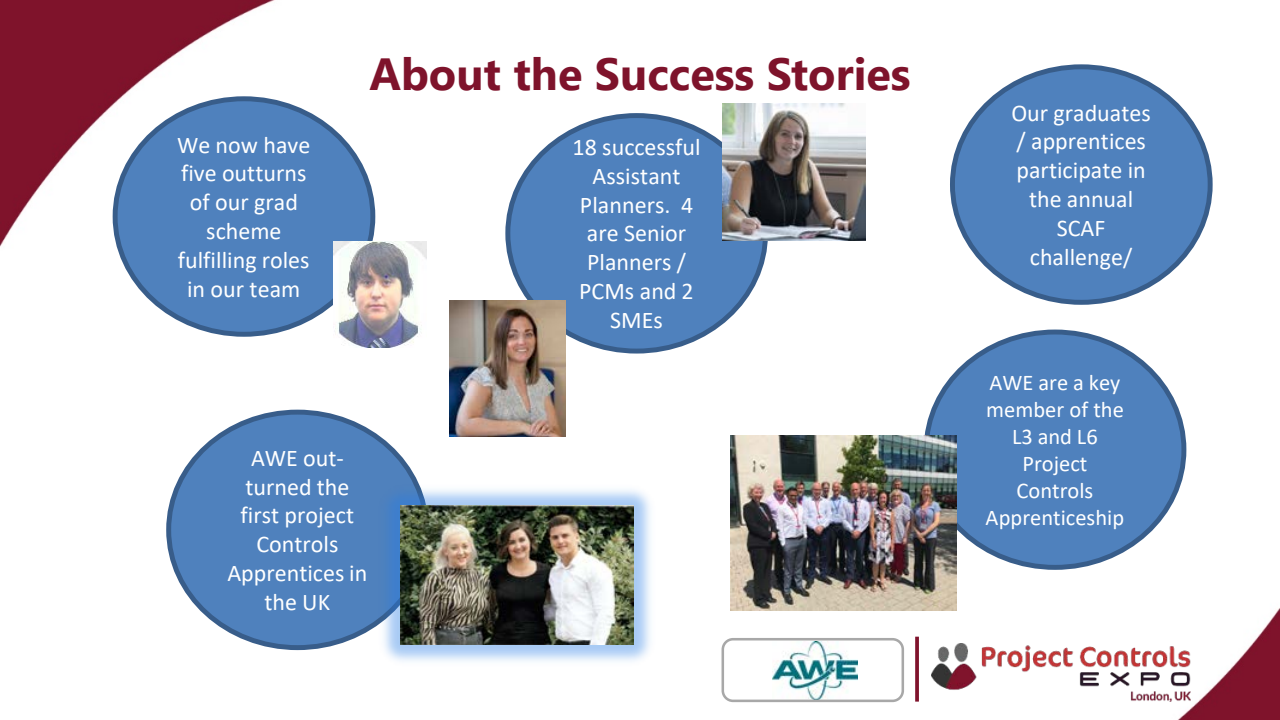
<style>
.page{position:relative;width:1280px;height:720px;background:#fff}
.page>*{position:absolute;margin:0;border:0;box-sizing:border-box;transform-origin:0 0}
.t1{font:700 45px "Segoe UI";color:#7e132b}
.t2{font:24px/28.8px "Calibri";color:#fff;text-align:center}
.t3{font:22.5px/27px "Calibri";color:#fff;text-align:center}
</style>
<div class="page">
<img style="left:0;top:0;width:1280px;height:719px">
<svg style="left:915px;top:637px;width:4px;height:65px"></svg>
<img style="left:932px;top:643px;width:259px;height:59px">
<img style="left:772px;top:642px;width:86px;height:56px">
<div style="left:721px;top:638px;width:183px;height:64px;border:3px solid #a8a8a8;border-radius:10px"></div>
<div style="left:169px;top:412px;width:257px;height:236px;background:#4f81bd;border-radius:50%"></div>
<div style="left:926px;top:332px;width:258px;height:235px;background:#4f81bd;border-radius:50%"></div>
<img style="left:730px;top:435px;width:226px;height:175px">
<img style="left:372px;top:478px;width:289px;height:194px">
<img style="left:400px;top:506px;width:233px;height:139px">
<div style="left:115px;top:99px;width:258px;height:235px;background:#4f81bd;border-radius:50%"></div>
<div style="left:952px;top:67px;width:258px;height:235px;background:#4f81bd;border-radius:50%"></div>
<img style="left:333px;top:241px;width:93px;height:106px">
<div style="left:508px;top:116px;width:258px;height:235px;background:#4f81bd;border-radius:50%"></div>
<img style="left:723px;top:104px;width:142px;height:136px">
<img style="left:450px;top:300px;width:115px;height:136px">
<p class="t2" style="left:177px;top:130px;width:135px">We now have five outturns of our grad scheme fulfilling roles in our team</p>
<h1 class="t1" style="left:369px;top:31px;width:543px">About the Success Stories</h1>
<p class="t2" style="left:573px;top:132px;width:129px">18 successful<br>Assistant<br>Planners. 4 are Senior<br>Planners /<br>PCMs and 2<br>SMEs</p>
<p class="t2" style="left:227px;top:443px;width:142px">AWE out&shy;turned the first project<br>Controls<br>Apprentices in the UK</p>
<p class="t2" style="left:1011px;top:98px;width:141px">Our graduates / apprentices participate in the annual<br>SCAF challenge/</p>
<p class="t3" style="left:986px;top:368px;width:140px">AWE are a key member of the<br>L3 and L6<br>Project<br>Controls<br>Apprenticeship</p>
</div>
